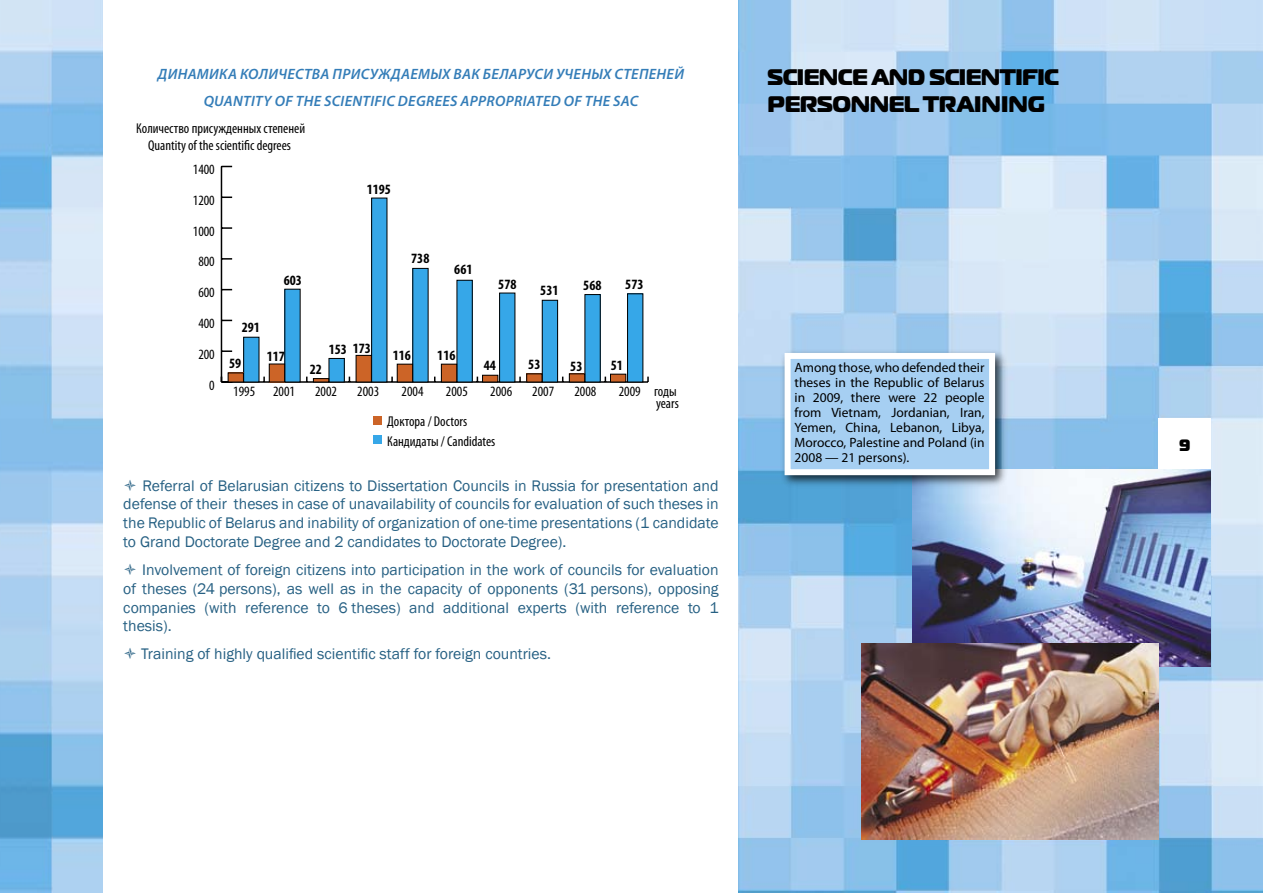
<style>
.page{position:relative;width:1263px;height:893px;background:#fff}
.page>*{position:absolute;margin:0;border:0;box-sizing:border-box;transform-origin:0 0}
.t1{font:22.5px "Nokia Sans S60";color:#000}
.t2{font:15.75px/18.9px "Franklin Gothic";color:#266083;text-align:justify}
.t3{font:italic 600 15px/26.5px "Myriad Pro";letter-spacing:.02em;color:#347db8;text-align:center}
.t4{font:condensed 14.25px/17.1px "Myriad Pro";color:#000;text-align:center}
.t5{font:700 condensed 14.25px "Myriad Pro";color:#000}
.t6{font:13.5px/15px "Myriad Pro";color:#000;text-align:justify}
</style>
<div class="page">
<img style="left:0;top:0;width:103px;height:893px">
<img style="left:739px;top:0;width:524px;height:893px">
<div style="left:1158px;top:418px;width:53px;height:52px;background:#fff"></div>
<hr style="left:221px;top:381px;width:427px;height:2px;background:#000">
<hr style="left:221px;top:166px;width:1px;height:216px;background:#000">
<svg style="left:222px;top:350px;width:10px;height:2px"></svg>
<svg style="left:222px;top:258px;width:10px;height:2px"></svg>
<svg style="left:222px;top:227px;width:10px;height:2px"></svg>
<div style="left:244px;top:337px;width:15px;height:45px;background:#36a7e8"></div>
<div style="left:243px;top:337px;width:16px;height:45px;border:1px solid #000"></div>
<div style="left:285px;top:289px;width:15px;height:93px;background:#36a7e8"></div>
<div style="left:329px;top:358px;width:15px;height:24px;background:#36a7e8"></div>
<div style="left:329px;top:358px;width:16px;height:24px;border:1px solid #000"></div>
<div style="left:372px;top:198px;width:15px;height:184px;background:#36a7e8"></div>
<div style="left:371px;top:198px;width:16px;height:184px;border:1px solid #000"></div>
<div style="left:413px;top:268px;width:15px;height:114px;background:#36a7e8"></div>
<div style="left:457px;top:280px;width:15px;height:102px;background:#36a7e8"></div>
<div style="left:457px;top:280px;width:16px;height:102px;border:1px solid #000"></div>
<div style="left:500px;top:293px;width:15px;height:89px;background:#36a7e8"></div>
<div style="left:499px;top:293px;width:16px;height:89px;border:1px solid #000"></div>
<div style="left:542px;top:300px;width:16px;height:82px;background:#36a7e8"></div>
<div style="left:542px;top:300px;width:16px;height:82px;border:1px solid #000"></div>
<div style="left:585px;top:295px;width:15px;height:87px;background:#36a7e8"></div>
<div style="left:584px;top:294px;width:17px;height:88px;border:1px solid #000"></div>
<div style="left:627px;top:294px;width:16px;height:88px;background:#36a7e8"></div>
<div style="left:627px;top:293px;width:16px;height:89px;border:1px solid #000"></div>
<div style="left:228px;top:373px;width:15px;height:9px;background:#cc6427"></div>
<div style="left:269px;top:364px;width:16px;height:18px;background:#cc6427"></div>
<div style="left:269px;top:364px;width:16px;height:18px;border:1px solid #000"></div>
<div style="left:313px;top:378px;width:16px;height:4px;border:1px solid #000"></div>
<div style="left:356px;top:355px;width:15px;height:27px;background:#cc6427"></div>
<div style="left:356px;top:355px;width:16px;height:27px;border:1px solid #000"></div>
<div style="left:397px;top:364px;width:16px;height:18px;background:#cc6427"></div>
<div style="left:397px;top:364px;width:16px;height:18px;border:1px solid #000"></div>
<div style="left:441px;top:364px;width:16px;height:18px;background:#cc6427"></div>
<div style="left:441px;top:364px;width:16px;height:18px;border:1px solid #000"></div>
<div style="left:482px;top:375px;width:16px;height:7px;background:#cc6427"></div>
<div style="left:482px;top:375px;width:16px;height:7px;border:1px solid #000"></div>
<div style="left:527px;top:374px;width:15px;height:8px;background:#cc6427"></div>
<div style="left:569px;top:374px;width:16px;height:8px;background:#cc6427"></div>
<div style="left:569px;top:373px;width:16px;height:9px;border:1px solid #000"></div>
<div style="left:610px;top:374px;width:16px;height:8px;background:#cc6427"></div>
<div style="left:373px;top:416px;width:9px;height:9px;background:#cc6427"></div>
<div style="left:373px;top:435px;width:9px;height:9px;background:#36a7e8"></div>
<img style="left:913px;top:469px;width:297px;height:197px">
<img style="left:861px;top:643px;width:298px;height:196px">
<div style="left:780px;top:348px;width:229px;height:141px;background:#000;opacity:.75"></div>
<div style="left:787px;top:356px;width:205px;height:116px;background:#a6cff2"></div>
<div style="left:784px;top:353px;width:211px;height:122px;border:6px solid #fff"></div>
<p class="t3" style="left:158px;top:61px;width:528px">ДИНАМИКА КОЛИЧЕСТВА ПРИСУЖДАЕМЫХ ВАК БЕЛАРУСИ УЧЕНЫХ СТЕПЕНЕЙ<br>QUANTITY OF THE SCIENTIFIC DEGREES APPROPRIATED OF THE SAC</p>
<h1 class="t1" style="left:767px;top:61px;width:16px">SCIENCE</h1>
<h1 class="t1" style="left:872px;top:61px;width:19px">AND</h1>
<h1 class="t1" style="left:929px;top:61px;width:14px">SCIENTIFIC</h1>
<h1 class="t1" style="left:767px;top:88px;width:18px">PERSONNEL</h1>
<h1 class="t1" style="left:923px;top:88px;width:17px">TRAINING</h1>
<p class="t4" style="left:136px;top:120px;width:170px">Количество присужденных степеней<br>Quantity of the scientific degrees</p>
<p class="t4" style="left:193px;top:161px;width:23px">1400</p>
<p class="t4" style="left:193px;top:192px;width:23px">1200</p>
<p class="t4" style="left:193px;top:223px;width:23px">1000</p>
<p class="t4" style="left:198px;top:253px;width:18px">800</p>
<p class="t4" style="left:198px;top:284px;width:18px">600</p>
<p class="t4" style="left:198px;top:315px;width:18px">400</p>
<p class="t4" style="left:198px;top:346px;width:18px">200</p>
<p class="t4" style="left:209px;top:377px;width:7px">0</p>
<p class="t5" style="left:367px;top:181px;width:26px">1195</p>
<p class="t5" style="left:284px;top:272px;width:20px">603</p>
<p class="t5" style="left:242px;top:320px;width:20px">291</p>
<p class="t5" style="left:229px;top:355px;width:14px">59</p>
<p class="t5" style="left:267px;top:349px;width:20px">117</p>
<p class="t5" style="left:310px;top:361px;width:14px">22</p>
<p class="t5" style="left:329px;top:341px;width:44px">153 173</p>
<p class="t5" style="left:411px;top:251px;width:20px">738</p>
<p class="t5" style="left:454px;top:261px;width:20px">661</p>
<p class="t5" style="left:498px;top:276px;width:20px">578</p>
<p class="t5" style="left:540px;top:282px;width:20px">531</p>
<p class="t5" style="left:583px;top:277px;width:20px">568</p>
<p class="t5" style="left:625px;top:276px;width:20px">573</p>
<p class="t5" style="left:393px;top:347px;width:20px">116</p>
<p class="t5" style="left:437px;top:347px;width:20px">116</p>
<p class="t5" style="left:484px;top:357px;width:14px">44</p>
<p class="t5" style="left:528px;top:356px;width:14px">53</p>
<p class="t5" style="left:570px;top:358px;width:14px">53</p>
<p class="t5" style="left:611px;top:357px;width:14px">51</p>
<p class="t4" style="left:233px;top:383px;width:23px">1995</p>
<p class="t4" style="left:273px;top:383px;width:23px">2001</p>
<p class="t4" style="left:315px;top:383px;width:23px">2002</p>
<p class="t4" style="left:357px;top:383px;width:23px">2003</p>
<p class="t4" style="left:402px;top:383px;width:23px">2004</p>
<p class="t4" style="left:446px;top:383px;width:23px">2005</p>
<p class="t4" style="left:490px;top:383px;width:23px">2006</p>
<p class="t4" style="left:532px;top:383px;width:23px">2007</p>
<p class="t4" style="left:574px;top:383px;width:23px">2008</p>
<p class="t4" style="left:619px;top:386px;width:62px;line-height:12px;text-align:right">2009 годы years</p>
<p class="t4" style="left:387px;top:412px;width:109px;line-height:20.1px;text-align:left">Доктора / Doctors<br>Кандидаты / Candidates</p>
<p class="t2" style="left:123px;top:476px;width:597px;text-indent:19px">Referral of Belarusian citizens to Dissertation Councils in Russia for presentation and defense of their theses in case of unavailability of councils for evaluation of such theses in the Republic of Belarus and inability of organization of one-time presentations (1 candidate to Grand Doctorate Degree and 2 candidates to Doctorate Degree).</p>
<p class="t2" style="left:123px;top:560px;width:597px;text-indent:19px">Involvement of foreign citizens into participation in the work of councils for evaluation of theses (24 persons), as well as in the capacity of opponents (31 persons), opposing companies (with reference to 6 theses) and additional experts (with reference to 1 thesis).</p>
<p class="t2" style="left:141px;top:644px;width:411px">Training of highly qualified scientific staff for foreign countries.</p>
<p class="t6" style="left:794px;top:360px;width:191px">Among those, who defended their theses in the Republic of Belarus in 2009, there were 22 people from Vietnam, Jordanian, Iran, Yemen, China, Lebanon, Libya, Morocco, Palestine and Poland (in 2008 — 21 persons).</p>
</div>
